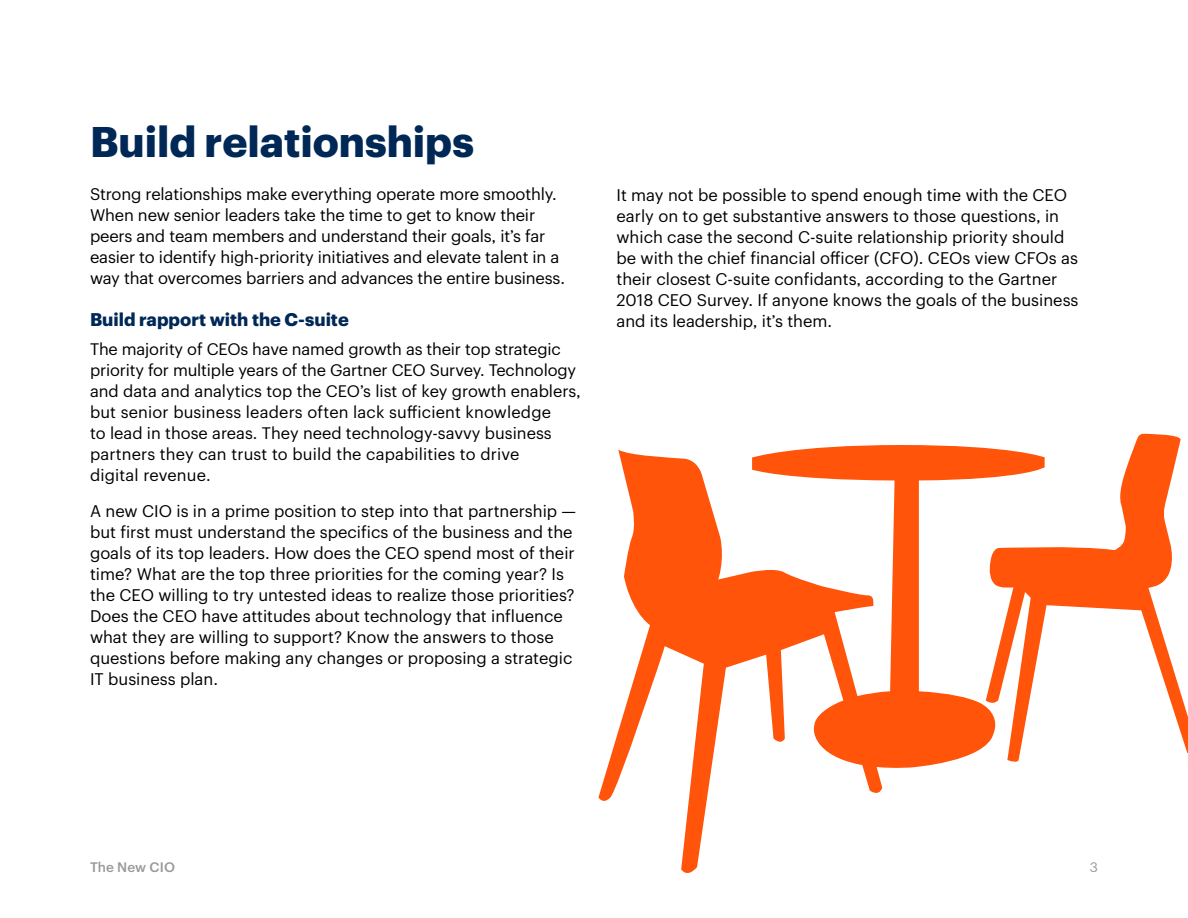
<style>
.page{position:relative;width:1188px;height:918px;background:#fff}
.page>*{position:absolute;margin:0;border:0;box-sizing:border-box;transform-origin:0 0}
.t1{font:700 42px "Graphik";color:#002856}
.t2{font:700 18px "Graphik";color:#002856}
.t3{font:16.5px/21px "Graphik";color:#000}
.t4{font:16.35px/21px "Graphik";color:#000}
.t5{font:500 13.5px "Graphik";letter-spacing:.01em;color:#999}
.t6{font:13.5px "Graphik";color:#999}
</style>
<div class="page">
<svg style="left:599px;top:434px;width:589px;height:439px"></svg>
<h1 class="t1" style="left:90px;top:109px;width:386px">Build relationships</h1>
<p class="t3" style="left:90px;top:183px;width:477px">Strong relationships make everything operate more smoothly.<br>When new senior leaders take the time to get to know their peers and team members and understand their goals, it’s far easier to identify high-priority initiatives and elevate talent in a way that overcomes barriers and advances the entire business.</p>
<p class="t2" style="left:90px;top:306px;width:260px">Build rapport with the C-suite</p>
<p class="t4" style="left:90px;top:337px;width:492px">The majority of CEOs have named growth as their top strategic priority for multiple years of the Gartner CEO Survey. Technology and data and analytics top the CEO’s list of key growth enablers, but senior business leaders often lack sufficient knowledge<br>to lead in those areas. They need technology-savvy business partners they can trust to build the capabilities to drive<br>digital revenue.</p>
<p class="t3" style="left:90px;top:499px;width:488px">A new CIO is in a prime position to step into that partnership — but first must understand the specifics of the business and the goals of its top leaders. How does the CEO spend most of their time? What are the top three priorities for the coming year? Is the CEO willing to try untested ideas to realize those priorities?<br>Does the CEO have attitudes about technology that influence what they are willing to support? Know the answers to those questions before making any changes or proposing a strategic IT business plan.</p>
<p class="t3" style="left:616px;top:183px;width:464px">It may not be possible to spend enough time with the CEO early on to get substantive answers to those questions, in which case the second C-suite relationship priority should be with the chief financial officer (CFO). CEOs view CFOs as their closest C-suite confidants, according to the Gartner 2018 CEO Survey. If anyone knows the goals of the business and its leadership, it’s them.</p>
<p class="t5" style="left:90px;top:857px;width:86px">The New CIO</p>
<p class="t6" style="left:1090px;top:857px;width:10px">3</p>
</div>
